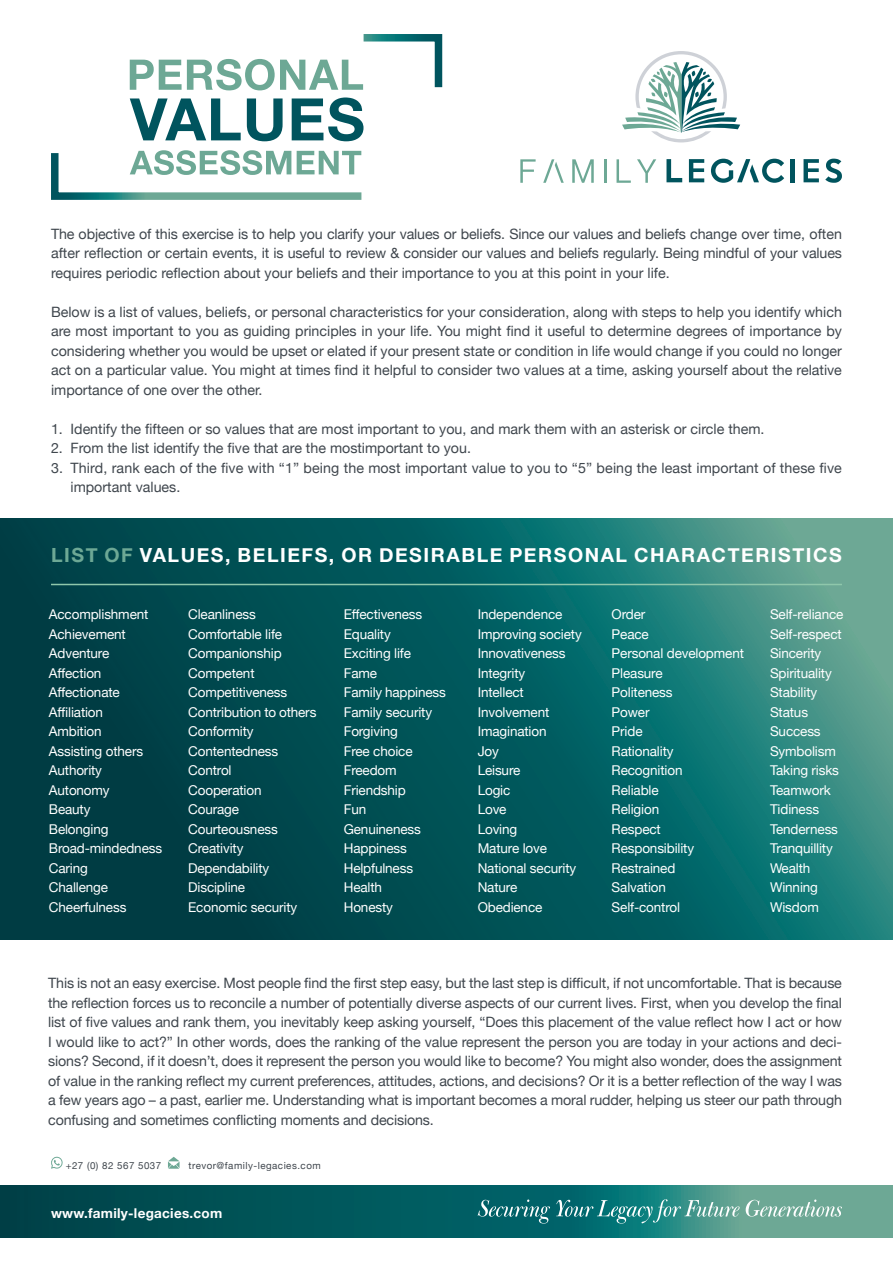
<style>
.page{position:relative;width:893px;height:1263px;background:#fff}
.page>*{position:absolute;margin:0;border:0;box-sizing:border-box;transform-origin:0 0}
.t1{font:700 19.5px "Helvetica Neue";letter-spacing:.08em;color:#fff}
.t2{font:14.25px/19.5px "Helvetica Neue";color:#3f464d;text-align:justify}
.t3{font:13.5px/19.5px "Helvetica Neue";letter-spacing:-.01em;color:#fff}
.t4{font:700 13.5px "Helvetica Neue";letter-spacing:.02em;color:#fff}
.t5{font:9.75px "Helvetica Neue";letter-spacing:.05em;color:#3f464d}
.s1{color:#6da895}
</style>
<div class="page">
<svg style="left:622px;top:51px;width:118px;height:91px"></svg>
<svg style="left:666px;top:159px;width:16px;height:23px"></svg>
<svg style="left:689px;top:159px;width:15px;height:23px"></svg>
<hr style="left:791px;top:159px;width:4px;height:23px;background:#00545e">
<svg style="left:803px;top:159px;width:16px;height:23px"></svg>
<svg style="left:825px;top:159px;width:17px;height:24px"></svg>
<svg style="left:711px;top:159px;width:73px;height:24px"></svg>
<svg style="left:520px;top:159px;width:16px;height:24px"></svg>
<svg style="left:543px;top:159px;width:21px;height:24px"></svg>
<svg style="left:572px;top:159px;width:22px;height:24px"></svg>
<hr style="left:604px;top:159px;width:2px;height:24px;background:#6da895">
<svg style="left:616px;top:159px;width:15px;height:24px"></svg>
<svg style="left:637px;top:159px;width:19px;height:24px"></svg>
<svg style="left:0;top:1185px;width:893px;height:52px;background:#146565"></svg>
<svg style="left:478px;top:1199px;width:364px;height:24px;background:#4e9893"></svg>
<svg style="left:168px;top:1157px;width:12px;height:12px"></svg>
<svg style="left:51px;top:1157px;width:12px;height:12px"></svg>
<svg style="left:0;top:519px;width:893px;height:421px;background:#0e5e5f"></svg>
<svg style="left:51px;top:34px;width:392px;height:166px"></svg>
<hr style="left:51px;top:584px;width:791px;height:1px;background:#8fc7ab">
<p class="t2" style="left:51px;top:225px;width:792px">The objective of this exercise is to help you clarify your values or beliefs. Since our values and beliefs change over time, often after reflection or certain events, it is useful to review &amp; consider our values and beliefs regularly. Being mindful of your values requires periodic reflection about your beliefs and their importance to you at this point in your life.</p>
<p class="t2" style="left:51px;top:303px;width:792px">Below is a list of values, beliefs, or personal characteristics for your consideration, along with steps to help you identify which are most important to you as guiding principles in your life. You might find it useful to determine degrees of importance by considering whether you would be upset or elated if your present state or condition in life would change if you could no longer act on a particular value. You might at times find it helpful to consider two values at a time, asking yourself about the relative importance of one over the other.</p>
<p class="t2" style="left:51px;top:420px;width:715px">1. Identify the fifteen or so values that are most important to you, and mark them with an asterisk or circle them.</p>
<p class="t2" style="left:51px;top:439px;width:421px">2. From the list identify the five that are the mostimportant to you.</p>
<p class="t2" style="left:51px;top:459px;width:792px">3. Third, rank each of the five with “1” being the most important value to you to “5” being the least important of these five</p>
<p class="t2" style="left:71px;top:478px;width:111px">important values.</p>
<p class="t1" style="left:51px;top:540px;width:792px"><span class="s1">LIST OF</span> VALUES, BELIEFS, OR DESIRABLE PERSONAL CHARACTERISTICS</p>
<p class="t3" style="left:49px;top:605px;width:101px">Accomplishment</p>
<p class="t3" style="left:49px;top:625px;width:78px">Achievement</p>
<p class="t3" style="left:49px;top:644px;width:62px">Adventure</p>
<p class="t3" style="left:49px;top:664px;width:54px">Affection</p>
<p class="t3" style="left:49px;top:683px;width:72px">Affectionate</p>
<p class="t3" style="left:49px;top:703px;width:56px">Affiliation</p>
<p class="t3" style="left:49px;top:722px;width:54px">Ambition</p>
<p class="t3" style="left:49px;top:742px;width:96px">Assisting others</p>
<p class="t3" style="left:49px;top:761px;width:55px">Authority</p>
<p class="t3" style="left:49px;top:781px;width:62px">Autonomy</p>
<p class="t3" style="left:49px;top:800px;width:43px">Beauty</p>
<p class="t3" style="left:49px;top:820px;width:61px">Belonging</p>
<p class="t3" style="left:49px;top:839px;width:115px">Broad-mindedness</p>
<p class="t3" style="left:49px;top:859px;width:41px">Caring</p>
<p class="t3" style="left:49px;top:878px;width:61px">Challenge</p>
<p class="t3" style="left:49px;top:898px;width:79px">Cheerfulness</p>
<p class="t3" style="left:188px;top:605px;width:69px">Cleanliness</p>
<p class="t3" style="left:188px;top:625px;width:95px">Comfortable life</p>
<p class="t3" style="left:188px;top:644px;width:95px">Companionship</p>
<p class="t3" style="left:188px;top:664px;width:68px">Competent</p>
<p class="t3" style="left:188px;top:683px;width:101px">Competitiveness</p>
<p class="t3" style="left:188px;top:703px;width:130px">Contribution to others</p>
<p class="t3" style="left:188px;top:722px;width:67px">Conformity</p>
<p class="t3" style="left:188px;top:742px;width:92px">Contentedness</p>
<p class="t3" style="left:188px;top:761px;width:45px">Control</p>
<p class="t3" style="left:188px;top:781px;width:75px">Cooperation</p>
<p class="t3" style="left:188px;top:800px;width:52px">Courage</p>
<p class="t3" style="left:188px;top:820px;width:91px">Courteousness</p>
<p class="t3" style="left:188px;top:839px;width:57px">Creativity</p>
<p class="t3" style="left:188px;top:859px;width:83px">Dependability</p>
<p class="t3" style="left:188px;top:878px;width:59px">Discipline</p>
<p class="t3" style="left:188px;top:898px;width:111px">Economic security</p>
<p class="t3" style="left:344px;top:605px;width:80px">Effectiveness</p>
<p class="t3" style="left:344px;top:625px;width:49px">Equality</p>
<p class="t3" style="left:344px;top:644px;width:69px">Exciting life</p>
<p class="t3" style="left:344px;top:664px;width:35px">Fame</p>
<p class="t3" style="left:344px;top:683px;width:104px">Family happiness</p>
<p class="t3" style="left:344px;top:703px;width:90px">Family security</p>
<p class="t3" style="left:344px;top:722px;width:56px">Forgiving</p>
<p class="t3" style="left:344px;top:742px;width:70px">Free choice</p>
<p class="t3" style="left:344px;top:761px;width:54px">Freedom</p>
<p class="t3" style="left:344px;top:781px;width:64px">Friendship</p>
<p class="t3" style="left:344px;top:800px;width:24px">Fun</p>
<p class="t3" style="left:344px;top:820px;width:79px">Genuineness</p>
<p class="t3" style="left:344px;top:839px;width:65px">Happiness</p>
<p class="t3" style="left:344px;top:859px;width:71px">Helpfulness</p>
<p class="t3" style="left:344px;top:878px;width:40px">Health</p>
<p class="t3" style="left:344px;top:898px;width:51px">Honesty</p>
<p class="t3" style="left:478px;top:605px;width:86px">Independence</p>
<p class="t3" style="left:478px;top:625px;width:106px">Improving society</p>
<p class="t3" style="left:478px;top:644px;width:90px">Innovativeness</p>
<p class="t3" style="left:478px;top:664px;width:49px">Integrity</p>
<p class="t3" style="left:478px;top:683px;width:48px">Intellect</p>
<p class="t3" style="left:478px;top:703px;width:73px">Involvement</p>
<p class="t3" style="left:478px;top:722px;width:70px">Imagination</p>
<p class="t3" style="left:478px;top:742px;width:23px">Joy</p>
<p class="t3" style="left:478px;top:761px;width:44px">Leisure</p>
<p class="t3" style="left:478px;top:781px;width:34px">Logic</p>
<p class="t3" style="left:478px;top:800px;width:30px">Love</p>
<p class="t3" style="left:478px;top:820px;width:41px">Loving</p>
<p class="t3" style="left:478px;top:839px;width:71px">Mature love</p>
<p class="t3" style="left:478px;top:859px;width:100px">National security</p>
<p class="t3" style="left:478px;top:878px;width:41px">Nature</p>
<p class="t3" style="left:478px;top:898px;width:66px">Obedience</p>
<p class="t3" style="left:612px;top:605px;width:35px">Order</p>
<p class="t3" style="left:612px;top:625px;width:39px">Peace</p>
<p class="t3" style="left:612px;top:644px;width:134px">Personal development</p>
<p class="t3" style="left:612px;top:664px;width:53px">Pleasure</p>
<p class="t3" style="left:612px;top:683px;width:63px">Politeness</p>
<p class="t3" style="left:612px;top:703px;width:39px">Power</p>
<p class="t3" style="left:612px;top:722px;width:32px">Pride</p>
<p class="t3" style="left:612px;top:742px;width:63px">Rationality</p>
<p class="t3" style="left:612px;top:761px;width:72px">Recognition</p>
<p class="t3" style="left:612px;top:781px;width:49px">Reliable</p>
<p class="t3" style="left:612px;top:800px;width:49px">Religion</p>
<p class="t3" style="left:612px;top:820px;width:51px">Respect</p>
<p class="t3" style="left:612px;top:839px;width:84px">Responsibility</p>
<p class="t3" style="left:612px;top:859px;width:65px">Restrained</p>
<p class="t3" style="left:612px;top:878px;width:56px">Salvation</p>
<p class="t3" style="left:612px;top:898px;width:70px">Self-control</p>
<p class="t3" style="left:770px;top:605px;width:75px">Self-reliance<br>Self-respect</p>
<p class="t3" style="left:770px;top:644px;width:53px">Sincerity</p>
<p class="t3" style="left:770px;top:664px;width:63px">Spirituality</p>
<p class="t3" style="left:770px;top:683px;width:49px">Stability</p>
<p class="t3" style="left:770px;top:703px;width:40px">Status</p>
<p class="t3" style="left:770px;top:722px;width:52px">Success</p>
<p class="t3" style="left:770px;top:742px;width:67px">Symbolism</p>
<p class="t3" style="left:770px;top:761px;width:71px">Taking risks</p>
<p class="t3" style="left:770px;top:781px;width:62px">Teamwork</p>
<p class="t3" style="left:770px;top:800px;width:51px">Tidiness</p>
<p class="t3" style="left:770px;top:820px;width:70px">Tenderness</p>
<p class="t3" style="left:770px;top:839px;width:64px">Tranquillity</p>
<p class="t3" style="left:770px;top:859px;width:42px">Wealth</p>
<p class="t3" style="left:770px;top:878px;width:49px">Winning</p>
<p class="t3" style="left:770px;top:898px;width:50px">Wisdom</p>
<p class="t2" style="left:48px;top:974px;width:795px">This is not an easy exercise. Most people find the first step easy, but the last step is difficult, if not uncomfortable. That is because the reflection forces us to reconcile a number of potentially diverse aspects of our current lives. First, when you develop the final list of five values and rank them, you inevitably keep asking yourself, “Does this placement of the value reflect how I act or how I would like to act?” In other words, does the ranking of the value represent the person you are today in your actions and deci&shy;sions? Second, if it doesn’t, does it represent the person you would like to become? You might also wonder, does the assignment of value in the ranking reflect my current preferences, attitudes, actions, and decisions? Or it is a better reflection of the way I was a few years ago – a past, earlier me. Understanding what is important becomes a moral rudder, helping us steer our path through confusing and sometimes conflicting moments and decisions.</p>
<p class="t5" style="left:66px;top:1158px;width:97px">+27 (0) 82 567 5037</p>
<p class="t5" style="left:189px;top:1158px;width:134px">trevor@family-legacies.com</p>
<p class="t4" style="left:51px;top:1202px;width:173px">www.family-legacies.com</p>
</div>
